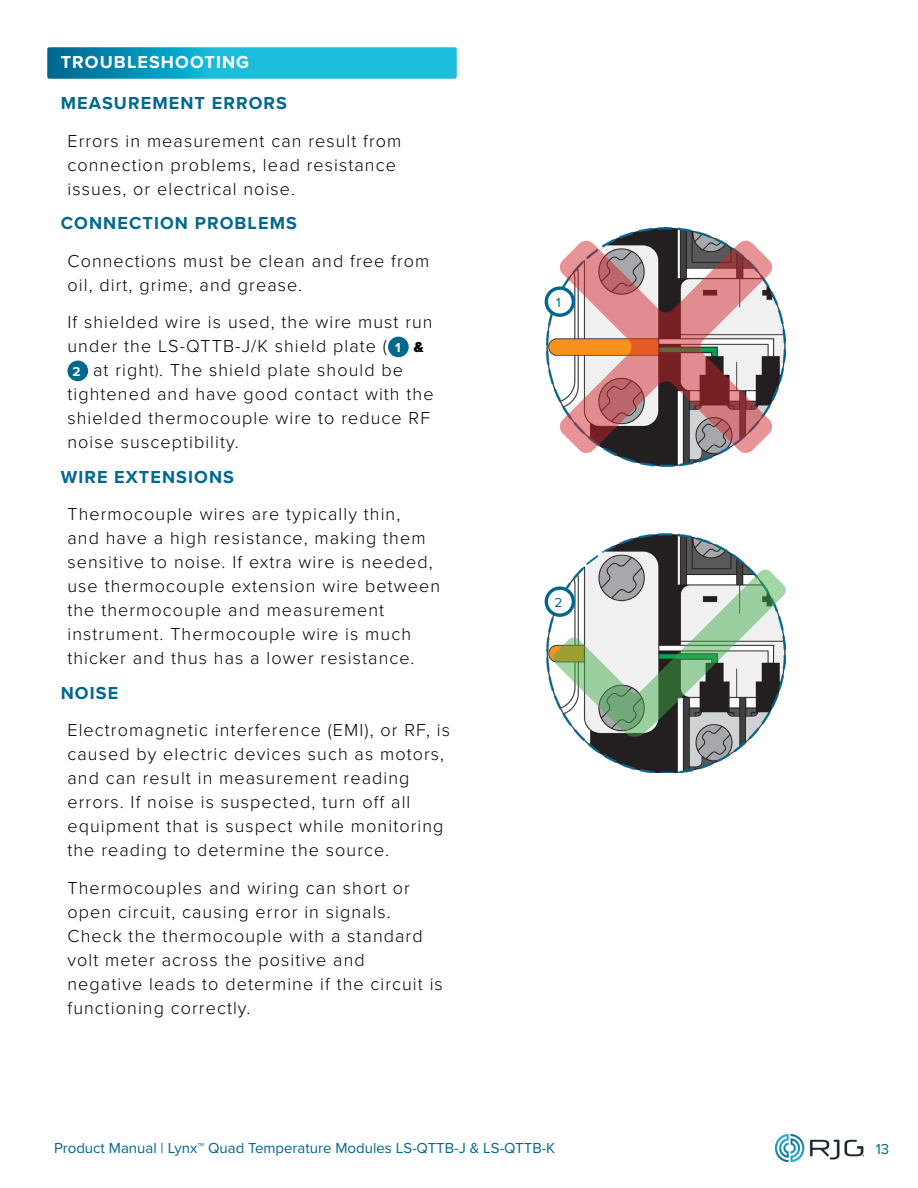
<style>
.page{position:relative;width:918px;height:1188px;background:#fff}
.page>*{position:absolute;margin:0;border:0;box-sizing:border-box;transform-origin:0 0}
.t1{font:300 18px/24px "Proxima Nova";letter-spacing:.06em;color:#000}
.t2{font:700 18px "Proxima Nova";letter-spacing:.06em;color:#00688f}
.t3{font:700 18px "Proxima Nova";letter-spacing:.06em;color:#fff}
.t4{font:15px "Proxima Nova";color:#00688f}
.t5{font:13.5px "Proxima Nova";color:#00688f}
.s1{font-weight:700;font-size:13.5px;color:#fff}
.s2{font-weight:900;font-size:15px}
.s3{font-size:15px}
</style>
<div class="page">
<img style="left:776px;top:1134px;width:88px;height:27px">
<svg style="left:47px;top:47px;width:410px;height:32px;background:#15abcd"></svg>
<div style="left:390px;top:338px;width:17px;height:18px;background:#00688f;border-radius:50%"></div>
<div style="left:388px;top:337px;width:21px;height:20px;border:3px solid #00688f;border-radius:50%"></div>
<div style="left:69px;top:362px;width:18px;height:18px;background:#00688f;border-radius:50%"></div>
<div style="left:67px;top:361px;width:21px;height:20px;border:3px solid #00688f;border-radius:50%"></div>
<img style="left:546px;top:227px;width:240px;height:240px">
<img style="left:546px;top:534px;width:206px;height:239px">
<svg style="left:559px;top:240px;width:214px;height:214px"></svg>
<svg style="left:553px;top:569px;width:233px;height:169px"></svg>
<svg style="left:546px;top:288px;width:27px;height:27px"></svg>
<div style="left:545px;top:286px;width:30px;height:31px;border:3px solid #00688f;border-radius:50%"></div>
<svg style="left:546px;top:588px;width:27px;height:27px"></svg>
<div style="left:545px;top:586px;width:30px;height:31px;border:3px solid #00688f;border-radius:50%"></div>
<p class="t3" style="left:61px;top:49px;width:190px">TROUBLESHOOTING</p>
<p class="t2" style="left:61px;top:90px;width:228px">MEASUREMENT ERRORS</p>
<p class="t1" style="left:68px;top:128px;width:335px">Errors in measurement can result from connection problems, lead resistance issues, or electrical noise.</p>
<p class="t2" style="left:61px;top:210px;width:238px">CONNECTION PROBLEMS</p>
<p class="t1" style="left:68px;top:248px;width:363px">Connections must be clean and free from oil, dirt, grime, and grease.</p>
<p class="t1" style="left:68px;top:309px;width:368px">If shielded wire is used, the wire must run under the LS‑QTTB‑J/K shield plate ( <span class="s1">1</span> <span class="s2">&amp; </span><span class="s1">2</span> at right<span class="s3">)</span>. The shield plate should be tightened and have good contact with the shielded thermocouple wire to reduce RF noise susceptibility.</p>
<p class="t2" style="left:61px;top:464px;width:175px">WIRE EXTENSIONS</p>
<p class="t1" style="left:68px;top:501px;width:374px">Thermocouple wires are typically thin,<br>and have a high resistance, making them sensitive to noise. If extra wire is needed, use thermocouple extension wire between the thermocouple and measurement instrument. Thermocouple wire is much thicker and thus has a lower resistance.</p>
<p class="t2" style="left:61px;top:680px;width:59px">NOISE</p>
<p class="t1" style="left:68px;top:717px;width:384px">Electromagnetic interference (EMI), or RF, is caused by electric devices such as motors, and can result in measurement reading errors. If noise is suspected, turn off all equipment that is suspect while monitoring the reading to determine the source.</p>
<p class="t1" style="left:68px;top:875px;width:377px">Thermocouples and wiring can short or open circuit, causing error in signals.<br>Check the thermocouple with a standard volt meter across the positive and negative leads to determine if the circuit is functioning correctly.</p>
<p class="t5" style="left:556px;top:292px;width:6px">1</p>
<p class="t5" style="left:555px;top:592px;width:9px">2</p>
<p class="t4" style="left:54px;top:1136px;width:503px">Product Manual | Lynx™ Quad Temperature Modules LS‑QTTB‑J &amp; LS‑QTTB‑K</p>
<p class="t4" style="left:876px;top:1137px;width:15px">13</p>
</div>
